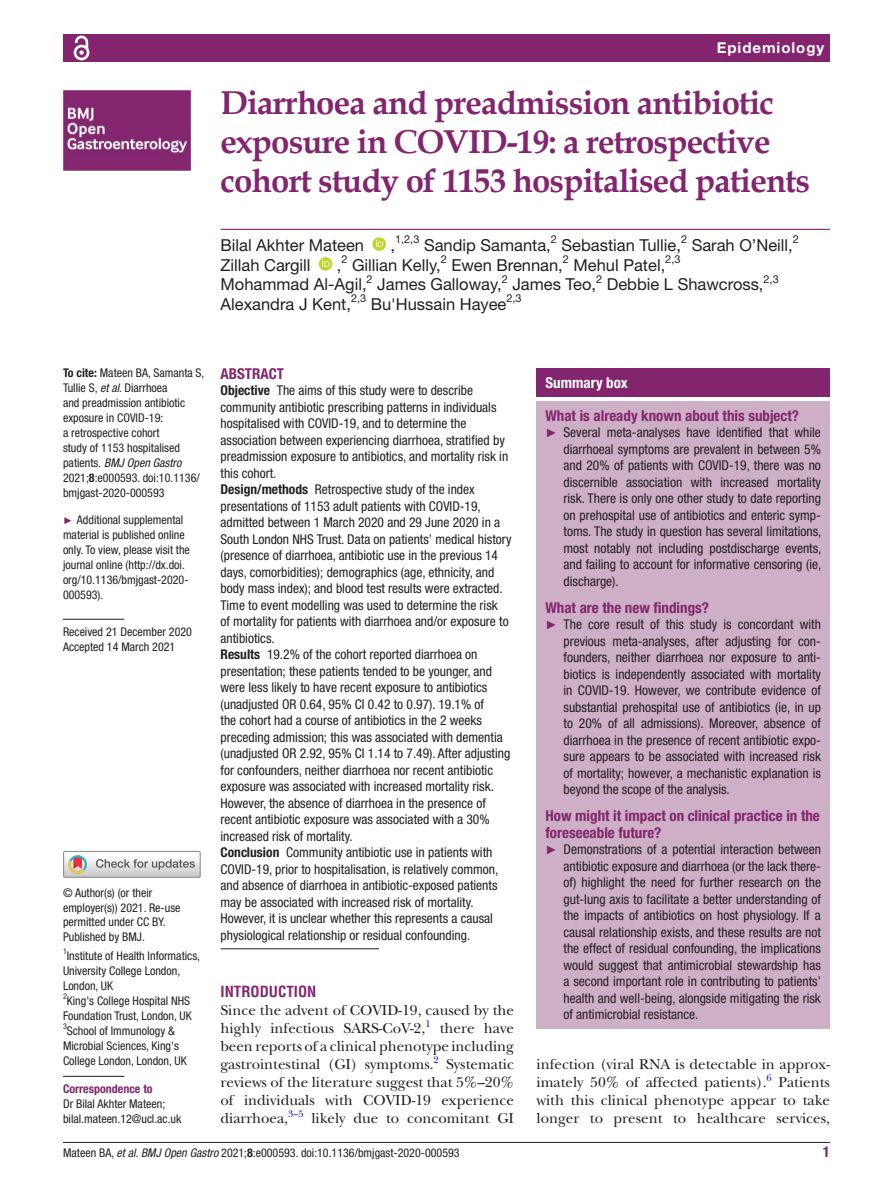
<style>
.page{position:relative;width:893px;height:1191px;background:#fff}
.page>*{position:absolute;margin:0;border:0;box-sizing:border-box;transform-origin:0 0}
.t1{font:700 33px/39px "Book Antiqua";letter-spacing:-.025em;color:#83246f}
.t2{font:16.5px "Helvetica Neue LT Std";color:#231f20}
.t3{font:15px/18px "New Baskerville";color:#231f20;text-align:justify}
.t4{font:700 condensed 15px/16.5px "Helvetica Neue LT Std";color:#83246f}
.t5{font:700 15px "Helvetica Neue LT Std";letter-spacing:.065em;color:#fff}
.t6{font:700 condensed 15px "Helvetica LT Std";color:#83246f}
.t7{font:700 condensed 15px "Helvetica Neue LT Std";color:#fff}
.t8{font:condensed 13.5px/16.5px "Helvetica Neue LT Std";color:#231f20;text-align:justify}
.t9{font:condensed 12px/15px "Helvetica Neue LT Std";color:#231f20}
.t10{font:700 condensed 12px "Helvetica Neue LT Std";color:#83246f}
.t11{font:10.95px "Helvetica Neue LT Std";color:#231f20}
.t12{font:9.9px "New Baskerville";color:#00f}
.t13{font:condensed 7.95px "Helvetica Neue LT Std";color:#231f20}
.s1{font-weight:700}
.s2{font-style:italic}
.s3{font-family:"Arial";font-stretch:normal;font-size:9.75px;color:#83246f}
.s4{font-family:"Arial";font-stretch:normal;font-size:12px;color:#83246f}
</style>
<div class="page">
<hr style="left:63px;top:1142px;width:767px;height:1px;background:#231f20">
<div style="left:63px;top:34px;width:767px;height:28px;background:#83246f"></div>
<svg style="left:73px;top:35px;width:17px;height:26px"></svg>
<hr style="left:220px;top:229px;width:610px;height:1px;background:#83246f">
<svg style="left:372px;top:237px;width:14px;height:14px"></svg>
<svg style="left:319px;top:257px;width:13px;height:14px"></svg>
<hr style="left:63px;top:619px;width:61px;height:1px;background:#231f20">
<hr style="left:63px;top:1076px;width:61px;height:1px;background:#231f20">
<img style="left:63px;top:90px;width:127px;height:81px">
<div style="left:63px;top:851px;width:138px;height:27px;border:1px solid #969090"></div>
<svg style="left:64px;top:851px;width:136px;height:26px"></svg>
<hr style="left:220px;top:948px;width:159px;height:1px;background:#231f20">
<div style="left:536px;top:368px;width:294px;height:29px;background:#83246f"></div>
<div style="left:536px;top:401px;width:294px;height:627px;background:#cdb0c5"></div>
<p class="t5" style="left:717px;top:39px;width:109px">Epidemiology</p>
<h1 class="t1" style="left:220px;top:83px;width:591px">Diarrhoea and preadmission antibiotic exposure in COVID-19: a retrospective cohort study of 1153 hospitalised patients</h1>
<p class="t2" style="left:220px;top:235px;width:145px">Bilal Akhter Mateen</p>
<p class="t2" style="left:390px;top:235px;width:6px">,</p>
<p class="t11" style="left:395px;top:233px;width:26px">1,2,3</p>
<p class="t2" style="left:424px;top:235px;width:128px">Sandip Samanta,</p>
<p class="t11" style="left:551px;top:233px;width:8px">2</p>
<p class="t2" style="left:561px;top:235px;width:121px">Sebastian Tullie,</p>
<p class="t11" style="left:681px;top:233px;width:8px">2</p>
<p class="t2" style="left:692px;top:235px;width:103px">Sarah O’Neill,</p>
<p class="t11" style="left:793px;top:233px;width:8px">2</p>
<p class="t11" style="left:341px;top:253px;width:8px">2</p>
<p class="t2" style="left:352px;top:255px;width:90px">Gillian Kelly,</p>
<p class="t11" style="left:441px;top:253px;width:8px">2</p>
<p class="t2" style="left:451px;top:255px;width:113px">Ewen Brennan,</p>
<p class="t11" style="left:563px;top:253px;width:8px">2</p>
<p class="t2" style="left:574px;top:255px;width:93px">Mehul Patel,</p>
<p class="t11" style="left:665px;top:253px;width:17px">2,3</p>
<p class="t2" style="left:220px;top:274px;width:148px">Mohammad Al-Agil,</p>
<p class="t11" style="left:367px;top:272px;width:8px">2</p>
<p class="t2" style="left:377px;top:274px;width:126px">James Galloway,</p>
<p class="t11" style="left:502px;top:272px;width:8px">2</p>
<p class="t2" style="left:512px;top:274px;width:85px">James Teo,</p>
<p class="t11" style="left:596px;top:272px;width:8px">2</p>
<p class="t2" style="left:607px;top:274px;width:158px">Debbie L Shawcross,</p>
<p class="t11" style="left:763px;top:272px;width:17px">2,3</p>
<p class="t2" style="left:221px;top:294px;width:132px">Alexandra J Kent,</p>
<p class="t11" style="left:351px;top:292px;width:17px">2,3</p>
<p class="t2" style="left:371px;top:294px;width:137px">Bu'Hussain Hayee</p>
<p class="t11" style="left:506px;top:292px;width:17px">2,3</p>
<p class="t2" style="left:221px;top:255px;width:91px">Zillah Cargill</p>
<p class="t2" style="left:337px;top:255px;width:6px">,</p>
<p class="t9" style="left:63px;top:365px;width:143px"><span class="s1">To cite:</span> Mateen BA, Samanta S,<br>Tullie S, <span class="s2">et al</span>. Diarrhoea<br>and preadmission antibiotic exposure in COVID-19:<br>a retrospective cohort<br>study of 1153 hospitalised patients. <span class="s2">BMJ Open Gastro<br></span>2021;<span class="s1">8</span>:e000593. doi:10.1136/ bmjgast-2020-000593</p>
<p class="t9" style="left:63px;top:512px;width:128px"><span class="s3">►</span> Additional supplemental material is published online only. To view, please visit the journal online (http://dx.doi. org/10.1136/bmjgast-2020-<br>000593).</p>
<p class="t9" style="left:63px;top:624px;width:130px">Received 21 December 2020<br>Accepted 14 March 2021</p>
<p class="t9" style="left:63px;top:886px;width:119px;line-height:14.4px">© Author(s) (or their employer(s)) 2021. Re-use permitted under CC BY.<br>Published by BMJ.</p>
<p class="t9" style="left:63px;top:948px;width:139px"><sup>1</sup>Institute of Health Informatics,<br>University College London,<br>London, UK</p>
<p class="t13" style="left:63px;top:992px;width:5px">2</p>
<p class="t9" style="left:63px;top:993px;width:130px;text-align:center">King's College Hospital NHS<br>Foundation Trust, London, UK</p>
<p class="t13" style="left:63px;top:1022px;width:5px">3</p>
<p class="t9" style="left:63px;top:1023px;width:125px;text-indent:4px">School of Immunology &amp;<br>Microbial Sciences, King's<br>College London, London, UK</p>
<p class="t10" style="left:63px;top:1081px;width:91px">Correspondence to</p>
<p class="t9" style="left:63px;top:1096px;width:120px">Dr Bilal Akhter Mateen; bilal.mateen.12@ucl.ac.uk</p>
<p class="t4" style="left:220px;top:365px;width:65px">ABSTRACT</p>
<p class="t8" style="left:220px;top:382px;width:293px;text-align:left"><span class="s1">Objective</span> The aims of this study were to describe community antibiotic prescribing patterns in individuals hospitalised with COVID-19, and to determine the association between experiencing diarrhoea, stratified by preadmission exposure to antibiotics, and mortality risk in this cohort.<br><span class="s1">Design/methods</span> Retrospective study of the index presentations of 1153 adult patients with COVID-19, admitted between 1 March 2020 and 29 June 2020 in a South London NHS Trust. Data on patients’ medical history (presence of diarrhoea, antibiotic use in the previous 14 days, comorbidities); demographics (age, ethnicity, and body mass index); and blood test results were extracted.<br>Time to event modelling was used to determine the risk<br>of mortality for patients with diarrhoea and/or exposure to antibiotics.<br><span class="s1">Results</span> 19.2% of the cohort reported diarrhoea on presentation; these patients tended to be younger, and were less likely to have recent exposure to antibiotics (unadjusted OR 0.64, 95% CI 0.42 to 0.97). 19.1% of<br>the cohort had a course of antibiotics in the 2 weeks preceding admission; this was associated with dementia (unadjusted OR 2.92, 95% CI 1.14 to 7.49). After adjusting for confounders, neither diarrhoea nor recent antibiotic exposure was associated with increased mortality risk.<br>However, the absence of diarrhoea in the presence of recent antibiotic exposure was associated with a 30% increased risk of mortality.<br><span class="s1">Conclusion</span> Community antibiotic use in patients with COVID-19, prior to hospitalisation, is relatively common, and absence of diarrhoea in antibiotic-exposed patients may be associated with increased risk of mortality.<br>However, it is unclear whether this represents a causal physiological relationship or residual confounding.</p>
<p class="t6" style="left:220px;top:982px;width:97px">INTRODUCTION</p>
<p class="t3" style="left:220px;top:1001px;width:295px">Since the advent of COVID-19, caused by the highly infectious SARS-CoV-2,</p>
<p class="t12" style="left:425px;top:1017px;width:7px">1</p>
<p class="t3" style="left:221px;top:1019px;width:295px;text-indent:219px">there have been reports of a clinical phenotype including gastrointestinal (GI) symptoms.</p>
<p class="t12" style="left:434px;top:1053px;width:7px">2</p>
<p class="t3" style="left:220px;top:1055px;width:295px;text-indent:226px">Systematic reviews of the literature suggest that 5%–20% of individuals with COVID-19 experience diarrhoea,<sup>3–5</sup></p>
<p class="t3" style="left:311px;top:1109px;width:204px">likely due to concomitant GI</p>
<p class="t7" style="left:545px;top:373px;width:84px">Summary box</p>
<p class="t4" style="left:545px;top:407px;width:255px">What is already known about this subject?</p>
<p class="t8" style="left:563px;top:424px;width:259px;text-indent:-18px"><span class="s4">►</span> Several meta-analyses have identified that while diarrhoeal symptoms are prevalent in between 5% and 20% of patients with COVID-19, there was no discernible association with increased mortality risk. There is only one other study to date reporting on prehospital use of antibiotics and enteric symp&shy;toms. The study in question has several limitations, most notably not including postdischarge events, and failing to account for informative censoring (ie, discharge).</p>
<p class="t4" style="left:545px;top:599px;width:165px">What are the new findings?</p>
<p class="t8" style="left:563px;top:616px;width:259px;text-indent:-18px"><span class="s4">►</span> The core result of this study is concordant with previous meta-analyses, after adjusting for con&shy;founders, neither diarrhoea nor exposure to anti&shy;biotics is independently associated with mortality in COVID-19. However, we contribute evidence of substantial prehospital use of antibiotics (ie, in up to 20% of all admissions). Moreover, absence of diarrhoea in the presence of recent antibiotic expo&shy;sure appears to be associated with increased risk of mortality; however, a mechanistic explanation is beyond the scope of the analysis.</p>
<p class="t4" style="left:545px;top:807px;width:276px">How might it impact on clinical practice in the foreseeable future?</p>
<p class="t8" style="left:563px;top:841px;width:259px;text-indent:-18px"><span class="s4">►</span> Demonstrations of a potential interaction between antibiotic exposure and diarrhoea (or the lack there&shy;of) highlight the need for further research on the gut-lung axis to facilitate a better understanding of the impacts of antibiotics on host physiology. If a causal relationship exists, and these results are not the effect of residual confounding, the implications would suggest that antimicrobial stewardship has a second important role in contributing to patients’ health and well-being, alongside mitigating the risk of antimicrobial resistance.</p>
<p class="t3" style="left:536px;top:1055px;width:295px">infection (viral RNA is detectable in approx&shy;imately 50% of affected patients).</p>
<p class="t12" style="left:767px;top:1071px;width:7px">6</p>
<p class="t3" style="left:536px;top:1073px;width:295px;text-indent:242px">Patients with this clinical phenotype appear to take longer to present to healthcare services,</p>
<p class="t9" style="left:63px;top:1145px;width:398px">Mateen BA, <span class="s2">et al</span>. <span class="s2">BMJ Open Gastro</span> 2021;<span class="s1">8</span>:e000593. doi:10.1136/bmjgast-2020-000593</p>
<p class="t4" style="left:823px;top:1143px;width:9px">1</p>
</div>
